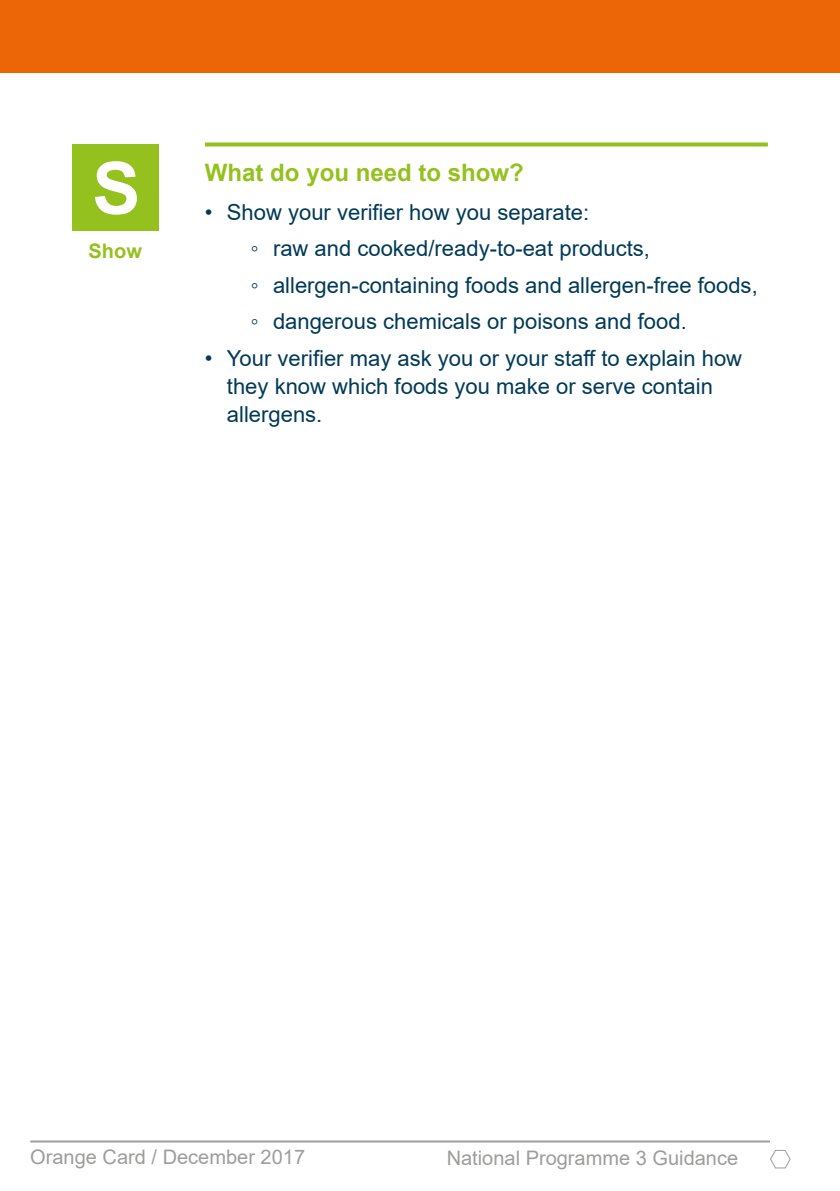
<style>
.page{position:relative;width:840px;height:1191px;background:#fff}
.page>*{position:absolute;margin:0;border:0;box-sizing:border-box;transform-origin:0 0}
.t1{font:700 24px "Arial";color:#95c11f}
.t2{font:22px/36.4px "Arial";color:#003a57}
.t3{font:20px "Arial";color:#9d9d9c}
.t4{font:700 20px "Arial";color:#95c11f}
</style>
<div class="page">
<hr style="left:30px;top:1140px;width:739px;height:2px;background:#9d9d9c">
<div style="left:0;top:0;width:839px;height:72px;background:#ec6608"></div>
<div style="left:72px;top:145px;width:86px;height:86px;background:#95c11f"></div>
<svg style="left:95px;top:161px;width:42px;height:54px"></svg>
<svg style="left:205px;top:142px;width:562px;height:4px;background:#a2c83a"></svg>
<svg style="left:770px;top:1150px;width:20px;height:18px"></svg>
<p class="t4" style="left:88px;top:237px;width:55px">Show</p>
<p class="t1" style="left:205px;top:155px;width:320px">What do you need to show?</p>
<p class="t2" style="left:251px;top:194px;width:508px;text-indent:-46px">• Show your verifier how you separate:<br>◦ raw and cooked/ready-to-eat products,<br>◦ allergen-containing foods and allergen-free foods, ◦ dangerous chemicals or poisons and food.</p>
<p class="t2" style="left:227px;top:344px;width:516px;line-height:28px;text-indent:-22px">• Your verifier may ask you or your staff to explain how they know which foods you make or serve contain allergens.</p>
<p class="t3" style="left:30px;top:1143px;width:276px">Orange Card / December 2017</p>
<p class="t3" style="left:446px;top:1144px;width:293px">National Programme 3 Guidance</p>
</div>
